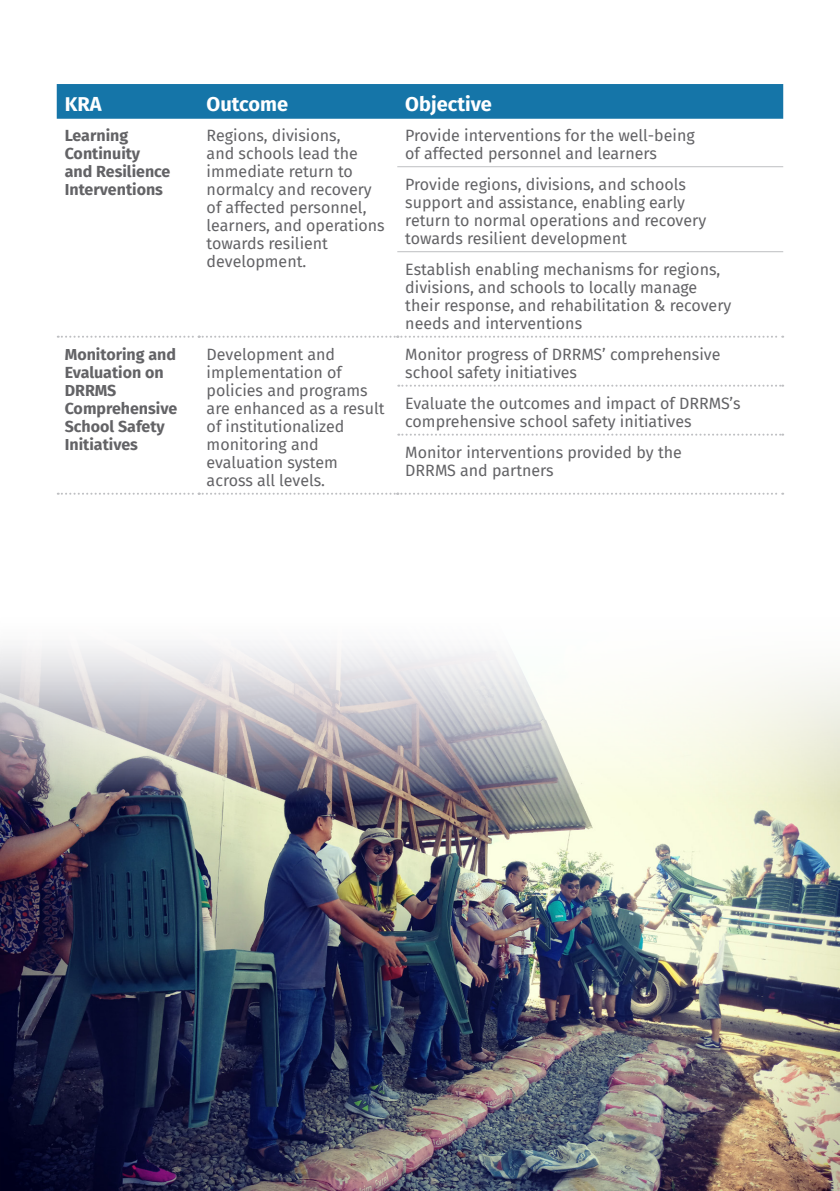
<style>
.page{position:relative;width:840px;height:1191px;background:#fff}
.page>*{position:absolute;margin:0;border:0;box-sizing:border-box;transform-origin:0 0}
._03Tab_HeadB{font:700 20px "Fira Sans";color:#fff}
._03Tab_reg00{font:16px/18px "Fira Sans";color:#636366}
._03Tab_reg00-2{font:700 16px/18px "Fira Sans";color:#636366}
</style>
<div class="page">
<img style="left:0;top:646px;width:839px;height:545px">
<div style="left:57px;top:84px;width:725px;height:35px;background:#1575a8"></div>
<svg style="left:58px;top:336px;width:724px;height:2px"></svg>
<svg style="left:398px;top:385px;width:384px;height:2px"></svg>
<svg style="left:398px;top:434px;width:384px;height:2px"></svg>
<svg style="left:58px;top:493px;width:724px;height:2px"></svg>
<hr style="left:397px;top:166px;width:385px;height:1px;background:#bebfc2">
<hr style="left:397px;top:251px;width:385px;height:1px;background:#bebfc2">
<p class="_03Tab_HeadB" style="left:65px;top:87px;width:38px">KRA</p>
<p class="_03Tab_HeadB" style="left:206px;top:87px;width:83px">Outcome</p>
<p class="_03Tab_HeadB" style="left:405px;top:87px;width:88px">Objective</p>
<p class="_03Tab_reg00-2" style="left:65px;top:125px;width:107px">Learning<br>Continuity and Resilience<br>Interventions</p>
<p class="_03Tab_reg00" style="left:206px;top:126px;width:179px">Regions, divisions,<br>and schools lead the immediate return to normalcy and recovery of affected personnel, learners, and operations towards resilient development.</p>
<p class="_03Tab_reg00" style="left:405px;top:126px;width:291px">Provide interventions for the well-being of affected personnel and learners</p>
<p class="_03Tab_reg00" style="left:405px;top:175px;width:302px">Provide regions, divisions, and schools support and assistance, enabling early return to normal operations and recovery towards resilient development</p>
<p class="_03Tab_reg00" style="left:405px;top:260px;width:327px">Establish enabling mechanisms for regions, divisions, and schools to locally manage their response, and rehabilitation &amp; recovery needs and interventions</p>
<p class="_03Tab_reg00-2" style="left:65px;top:344px;width:113px">Monitoring and<br>Evaluation on</p>
<p class="_03Tab_reg00-2" style="left:65px;top:380px;width:114px">DRRMS<br>Comprehensive<br>School Safety<br>Initiatives</p>
<p class="_03Tab_reg00" style="left:206px;top:345px;width:179px">Development and implementation of policies and programs are enhanced as a result of institutionalized monitoring and evaluation system across all levels.</p>
<p class="_03Tab_reg00" style="left:405px;top:345px;width:316px">Monitor progress of DRRMS’ comprehensive</p>
<p class="_03Tab_reg00" style="left:405px;top:363px;width:173px">school safety initiatives</p>
<p class="_03Tab_reg00" style="left:405px;top:393px;width:336px">Evaluate the outcomes and impact of DRRMS’s</p>
<p class="_03Tab_reg00" style="left:405px;top:411px;width:288px">comprehensive school safety initiatives</p>
<p class="_03Tab_reg00" style="left:405px;top:442px;width:278px">Monitor interventions provided by the</p>
<p class="_03Tab_reg00" style="left:405px;top:460px;width:150px">DRRMS and partners</p>
</div>
